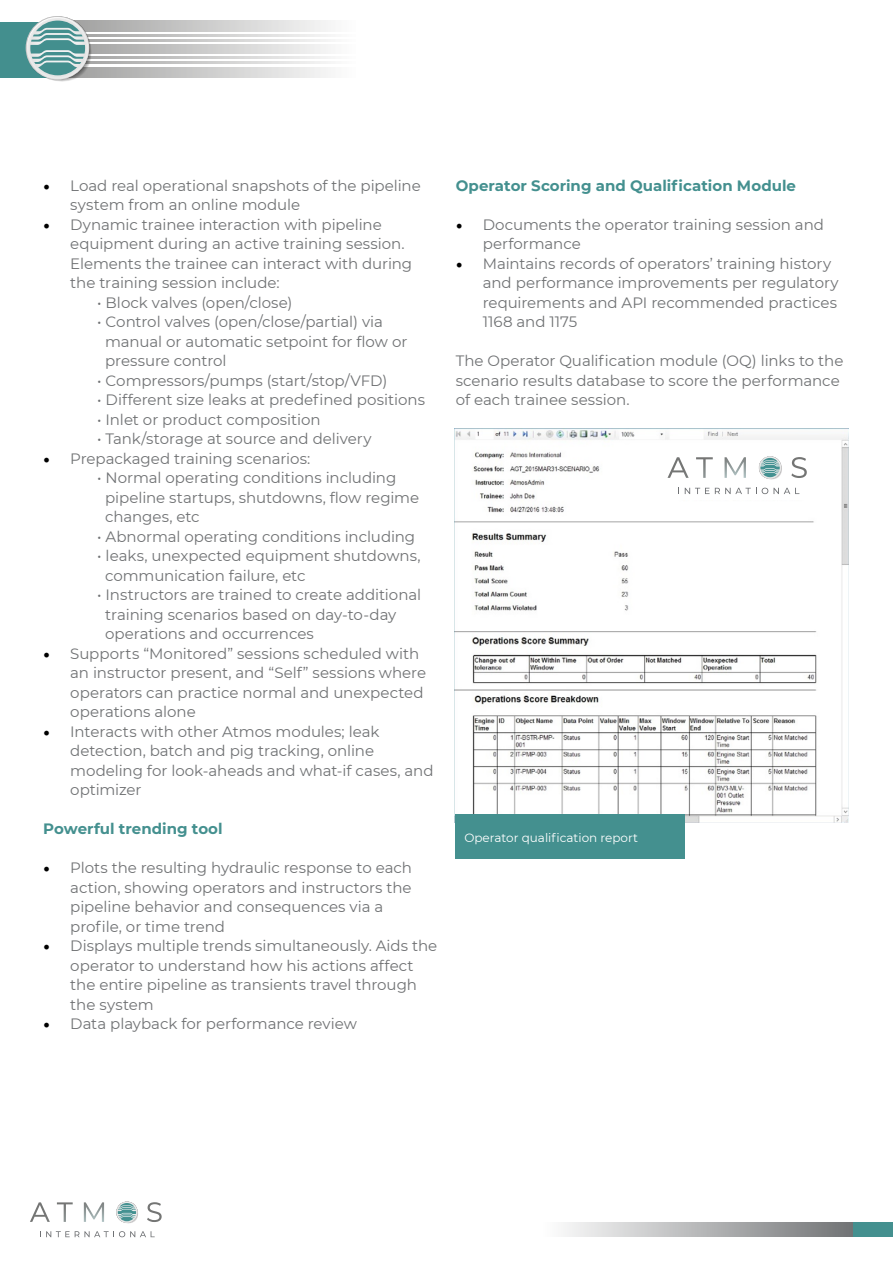
<style>
.page{position:relative;width:893px;height:1263px;background:#fff}
.page>*{position:absolute;margin:0;border:0;box-sizing:border-box;transform-origin:0 0}
.t1{font:15px/19.5px "Montserrat";letter-spacing:-.005em;color:#707274}
.t2{font:700 15px "Montserrat";color:#44908f}
.t3{font:12px "Montserrat";color:#fff}
.s1{font-family:"Minion Pro";font-size:18px;color:#000}
</style>
<div class="page">
<div style="left:853px;top:1222px;width:40px;height:15px;background:#44908f"></div>
<svg style="left:564px;top:1222px;width:289px;height:15px;background:#b2b3b4"></svg>
<svg style="left:30px;top:1202px;width:20px;height:20px"></svg>
<svg style="left:57px;top:1202px;width:16px;height:20px"></svg>
<svg style="left:84px;top:1202px;width:20px;height:20px"></svg>
<svg style="left:147px;top:1202px;width:15px;height:20px"></svg>
<svg style="left:116px;top:1202px;width:22px;height:21px"></svg>
<svg style="left:40px;top:1231px;width:115px;height:6px"></svg>
<div style="left:0;top:22px;width:58px;height:56px;background:#438f8e"></div>
<svg style="left:92px;top:21px;width:236px;height:10px;background:#cdcdcd"></svg>
<svg style="left:92px;top:67px;width:236px;height:11px;background:#cdcdcd"></svg>
<svg style="left:92px;top:45px;width:236px;height:8px;background:#cdcdcd"></svg>
<svg style="left:92px;top:34px;width:236px;height:2px"></svg>
<svg style="left:92px;top:40px;width:236px;height:2px"></svg>
<svg style="left:92px;top:62px;width:236px;height:2px"></svg>
<svg style="left:92px;top:57px;width:236px;height:2px"></svg>
<svg style="left:27px;top:17px;width:65px;height:65px"></svg>
<img style="left:455px;top:428px;width:394px;height:394px">
<div style="left:666px;top:446px;width:142px;height:54px;background:#fff"></div>
<svg style="left:667px;top:457px;width:22px;height:21px"></svg>
<svg style="left:696px;top:457px;width:17px;height:21px"></svg>
<svg style="left:724px;top:457px;width:22px;height:21px"></svg>
<svg style="left:791px;top:457px;width:16px;height:21px"></svg>
<svg style="left:759px;top:456px;width:23px;height:23px"></svg>
<svg style="left:685px;top:488px;width:66px;height:6px"></svg>
<svg style="left:762px;top:488px;width:37px;height:6px"></svg>
<div style="left:455px;top:814px;width:229px;height:45px;background:#44908f"></div>
<p class="t1" style="left:70px;top:175px;width:352px;text-indent:-27px"><span class="s1">•</span> Load real operational snapshots of the pipeline system from an online module</p>
<p class="t1" style="left:70px;top:214px;width:343px;text-indent:-27px"><span class="s1">•</span> Dynamic trainee interaction with pipeline equipment during an active training session.<br>Elements the trainee can interact with during the training session include:</p>
<p class="t1" style="left:97px;top:292px;width:197px">• Block valves (open/close)</p>
<p class="t1" style="left:105px;top:312px;width:304px;text-indent:-8px">• Control valves (open/close/partial) via manual or automatic setpoint for flow or pressure control</p>
<p class="t1" style="left:97px;top:370px;width:292px">• Compressors/pumps (start/stop/VFD)</p>
<p class="t1" style="left:97px;top:390px;width:329px">• Different size leaks at predefined positions</p>
<p class="t1" style="left:97px;top:409px;width:225px">• Inlet or product composition</p>
<p class="t1" style="left:97px;top:429px;width:276px">• Tank/storage at source and delivery</p>
<p class="t1" style="left:43px;top:448px;width:269px"><span class="s1">•</span> Prepackaged training scenarios:</p>
<p class="t1" style="left:105px;top:468px;width:316px;text-indent:-8px">• Normal operating conditions including pipeline startups, shutdowns, flow regime changes, etc</p>
<p class="t1" style="left:97px;top:526px;width:319px">• Abnormal operating conditions including</p>
<p class="t1" style="left:105px;top:546px;width:317px;text-indent:-8px">• leaks, unexpected equipment shutdowns, communication failure, etc</p>
<p class="t1" style="left:105px;top:585px;width:317px;text-indent:-8px">• Instructors are trained to create additional training scenarios based on day-to-day operations and occurrences</p>
<p class="t1" style="left:70px;top:643px;width:357px;text-indent:-27px"><span class="s1">•</span> Supports “Monitored” sessions scheduled with an instructor present, and “Self” sessions where operators can practice normal and unexpected operations alone</p>
<p class="t1" style="left:70px;top:721px;width:365px;text-indent:-27px"><span class="s1">•</span> Interacts with other Atmos modules; leak detection, batch and pig tracking, online modeling for look-aheads and what-if cases, and optimizer</p>
<p class="t2" style="left:43px;top:818px;width:181px">Powerful trending tool</p>
<p class="t1" style="left:70px;top:858px;width:343px;text-indent:-27px"><span class="s1">•</span> Plots the resulting hydraulic response to each action, showing operators and instructors the pipeline behavior and consequences via a profile, or time trend</p>
<p class="t1" style="left:70px;top:936px;width:368px;text-indent:-27px"><span class="s1">•</span> Displays multiple trends simultaneously. Aids the operator to understand how his actions affect the entire pipeline as transients travel through the system</p>
<p class="t1" style="left:43px;top:1014px;width:315px"><span class="s1">•</span> Data playback for performance review</p>
<p class="t2" style="left:456px;top:174px;width:342px">Operator Scoring and Qualification Module</p>
<p class="t1" style="left:483px;top:214px;width:343px;text-indent:-27px"><span class="s1">•</span> Documents the operator training session and performance</p>
<p class="t1" style="left:483px;top:253px;width:357px;text-indent:-27px"><span class="s1">•</span> Maintains records of operators’ training history and performance improvements per regulatory requirements and API recommended practices 1168 and 1175</p>
<p class="t1" style="left:456px;top:351px;width:389px">The Operator Qualification module (OQ) links to the scenario results database to score the performance of each trainee session.</p>
<p class="t3" style="left:464px;top:830px;width:175px">Operator qualification report</p>
</div>
